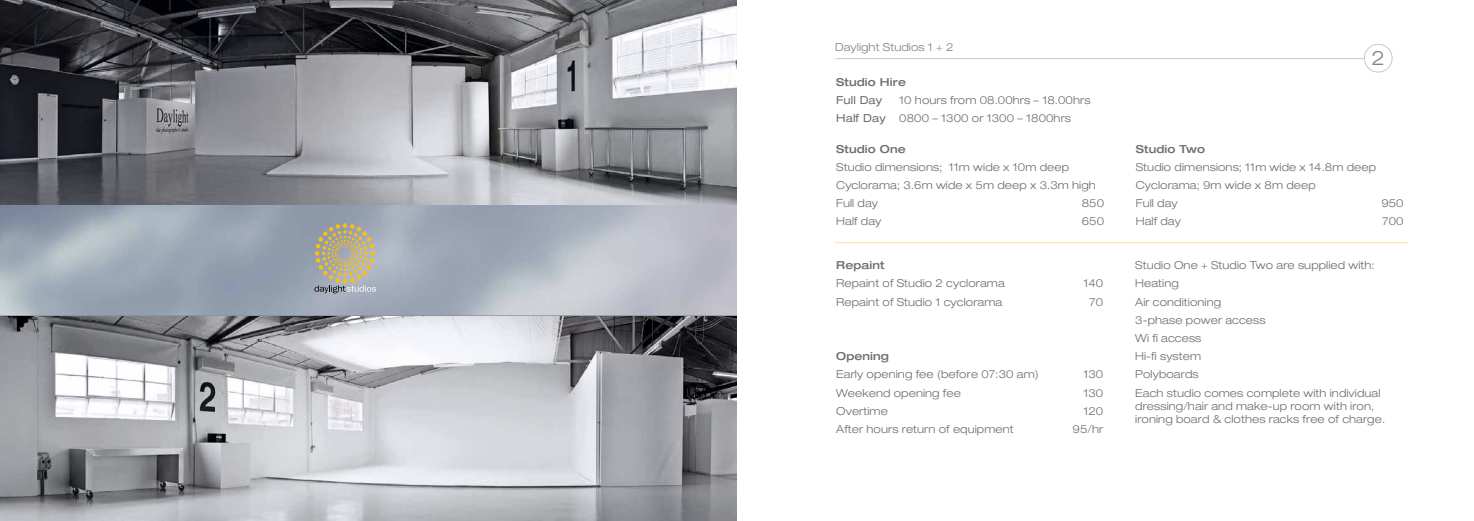
<style>
.page{position:relative;width:1474px;height:521px;background:#fff}
.page>*{position:absolute;margin:0;border:0;box-sizing:border-box;transform-origin:0 0}
.t1{font:300 expanded 19.78px "Helvetica Neue";color:#808285}
.t2{font:300 expanded 11.03px/18.2px "Helvetica Neue";letter-spacing:.01em;color:#6d6e71}
.t3{font:500 expanded 11.03px "Helvetica Neue";letter-spacing:.01em;color:#6d6e71}
.t4{font:300 expanded 11.03px "Helvetica Neue";letter-spacing:.01em;color:#808285}
.t5{font:expanded 11.03px "Helvetica Neue";letter-spacing:.01em;color:#6d6e71}
.s1{font-weight:400}
</style>
<div class="page">
<svg style="left:0;top:315px;width:737px;height:206px;background:#acadb1"></svg>
<svg style="left:0;top:0;width:737px;height:205px;background:#7c7d81"></svg>
<svg style="left:314px;top:223px;width:62px;height:70px;background:#b1ab95"></svg>
<div style="left:1363px;top:44px;width:29px;height:29px;border:1px solid #808285;border-radius:50%"></div>
<hr style="left:835px;top:58px;width:528px;height:1px;background:#808285">
<hr style="left:835px;top:242px;width:573px;height:1px;background:#febe10">
<p class="t4" style="left:835px;top:40px;width:120px">Daylight Studios 1 + 2</p>
<p class="t3" style="left:836px;top:75px;width:71px">Studio Hire</p>
<p class="t5" style="left:836px;top:93px;width:47px">Full Day</p>
<p class="t2" style="left:836px;top:91px;width:256px;text-indent:63px">10 hours from 08.00hrs – 18.00hrs<br><span class="s1">Half Day</span> 0800 – 1300 or 1300 – 1800hrs</p>
<p class="t3" style="left:836px;top:142px;width:71px">Studio One</p>
<p class="t2" style="left:836px;top:158px;width:261px">Studio dimensions; 11m wide x 10m deep<br>Cyclorama; 3.6m wide x 5m deep x 3.3m high<br>Full day</p>
<p class="t2" style="left:1081px;top:194px;width:24px">850</p>
<p class="t2" style="left:836px;top:212px;width:47px">Half day</p>
<p class="t2" style="left:1081px;top:212px;width:24px">650</p>
<p class="t3" style="left:836px;top:258px;width:50px">Repaint</p>
<p class="t2" style="left:836px;top:274px;width:170px">Repaint of Studio 2 cyclorama</p>
<p class="t2" style="left:1083px;top:274px;width:21px">140</p>
<p class="t2" style="left:836px;top:292px;width:168px">Repaint of Studio 1 cyclorama</p>
<p class="t2" style="left:1089px;top:292px;width:16px">70</p>
<p class="t3" style="left:836px;top:349px;width:54px">Opening</p>
<p class="t2" style="left:836px;top:365px;width:204px">Early opening fee (before 07:30 am)</p>
<p class="t2" style="left:1083px;top:365px;width:21px">130</p>
<p class="t2" style="left:836px;top:383px;width:126px">Weekend opening fee</p>
<p class="t2" style="left:1083px;top:383px;width:21px">130</p>
<p class="t2" style="left:836px;top:402px;width:53px">Overtime</p>
<p class="t2" style="left:1083px;top:402px;width:21px">120</p>
<p class="t2" style="left:836px;top:420px;width:179px">After hours return of equipment</p>
<p class="t2" style="left:1072px;top:420px;width:32px">95/hr</p>
<h1 class="t1" style="left:1371px;top:46px;width:15px">2</h1>
<p class="t3" style="left:1135px;top:142px;width:71px">Studio Two</p>
<p class="t2" style="left:1135px;top:158px;width:242px">Studio dimensions; 11m wide x 14.8m deep<br>Cyclorama; 9m wide x 8m deep<br>Full day</p>
<p class="t2" style="left:1381px;top:194px;width:24px">950</p>
<p class="t2" style="left:1135px;top:212px;width:47px">Half day</p>
<p class="t2" style="left:1382px;top:212px;width:23px">700</p>
<p class="t2" style="left:1135px;top:256px;width:247px">Studio One + Studio Two are supplied with:<br>Heating<br>Air conditioning<br>3-phase power access<br>Wi fi access<br>Hi-fi system<br>Polyboards<br>Each studio comes complete with individual</p>
<p class="t2" style="left:1135px;top:399px;width:251px;line-height:13.2px">dressing/hair and make-up room with iron, ironing board &amp; clothes racks free of charge.</p>
</div>
